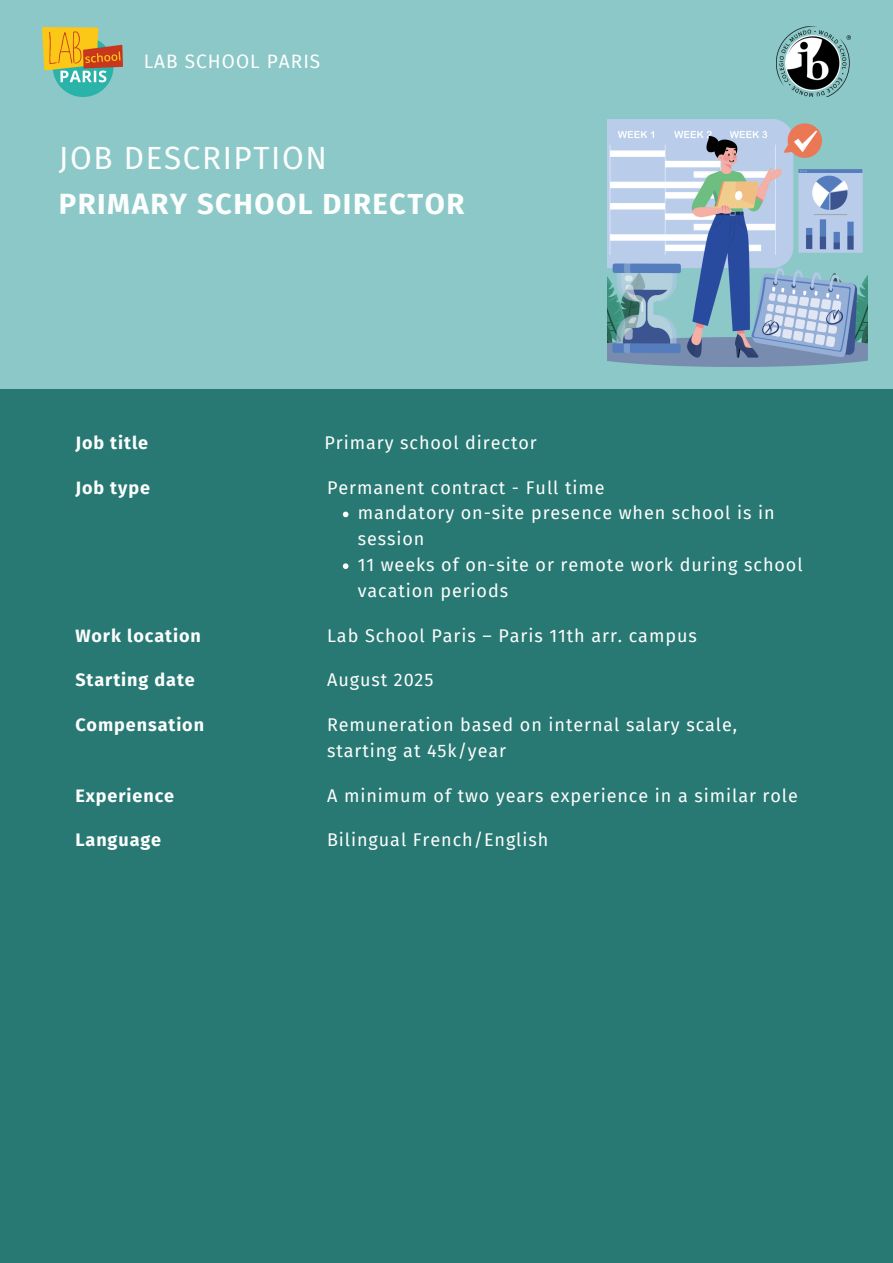
<style>
.page{position:relative;width:893px;height:1263px;background:#8cc8c8}
.page>*{position:absolute;margin:0;border:0;box-sizing:border-box;transform-origin:0 0}
.t1{font:31.42px "Fira Sans";letter-spacing:.05em;color:#fcfefd}
.t2{font:700 29.17px "Fira Sans";letter-spacing:.05em;color:#fcfefd}
.t3{font:18.98px "Fira Sans";letter-spacing:.055em;color:#fff}
.t4{font:18px/25.9px "Fira Sans";letter-spacing:.05em;color:#fcfefd}
.t5{font:700 18px "Fira Sans";letter-spacing:.05em;color:#fcfefd}
</style>
<div class="page">
<img style="left:607px;top:119px;width:260px;height:247px">
<img style="left:43px;top:27px;width:80px;height:69px">
<img style="left:776px;top:27px;width:74px;height:70px">
<div style="left:0;top:389px;width:893px;height:874px;background:#287873"></div>
<svg style="left:343px;top:512px;width:5px;height:5px"></svg>
<svg style="left:343px;top:563px;width:5px;height:6px"></svg>
<p class="t3" style="left:144px;top:51px;width:178px">LAB SCHOOL PARIS</p>
<p class="t1" style="left:59px;top:139px;width:269px">JOB DESCRIPTION</p>
<h3 class="t2" style="left:59px;top:187px;width:407px">PRIMARY SCHOOL DIRECTOR</h3>
<p class="t5" style="left:75px;top:432px;width:74px">Job title</p>
<p class="t5" style="left:75px;top:477px;width:76px">Job type</p>
<p class="t5" style="left:75px;top:625px;width:127px">Work location</p>
<p class="t5" style="left:75px;top:669px;width:121px">Starting date</p>
<p class="t5" style="left:75px;top:714px;width:130px">Compensation</p>
<p class="t5" style="left:75px;top:785px;width:100px">Experience</p>
<p class="t5" style="left:75px;top:829px;width:87px">Language</p>
<h2 class="t4" style="left:324px;top:430px;width:214px">Primary school director</h2>
<h1 class="t4" style="left:327px;top:475px;width:279px">Permanent contract - Full time</h1>
<p class="t4" style="left:358px;top:500px;width:418px">mandatory on-site presence when school is in session</p>
<h4 class="t4" style="left:358px;top:552px;width:446px">11 weeks of on-site or remote work during school vacation periods</h4>
<h4 class="t4" style="left:327px;top:623px;width:371px">Lab School Paris – Paris 11th arr. campus</h4>
<h4 class="t4" style="left:327px;top:667px;width:108px">August 2025</h4>
<h4 class="t4" style="left:327px;top:712px;width:411px">Remuneration based on internal salary scale,</h4>
<h4 class="t4" style="left:327px;top:738px;width:180px">starting at 45k/year</h4>
<h4 class="t4" style="left:327px;top:782px;width:472px">A minimum of two years experience in a similar role</h4>
<h4 class="t4" style="left:327px;top:827px;width:223px">Bilingual French/English</h4>
</div>
